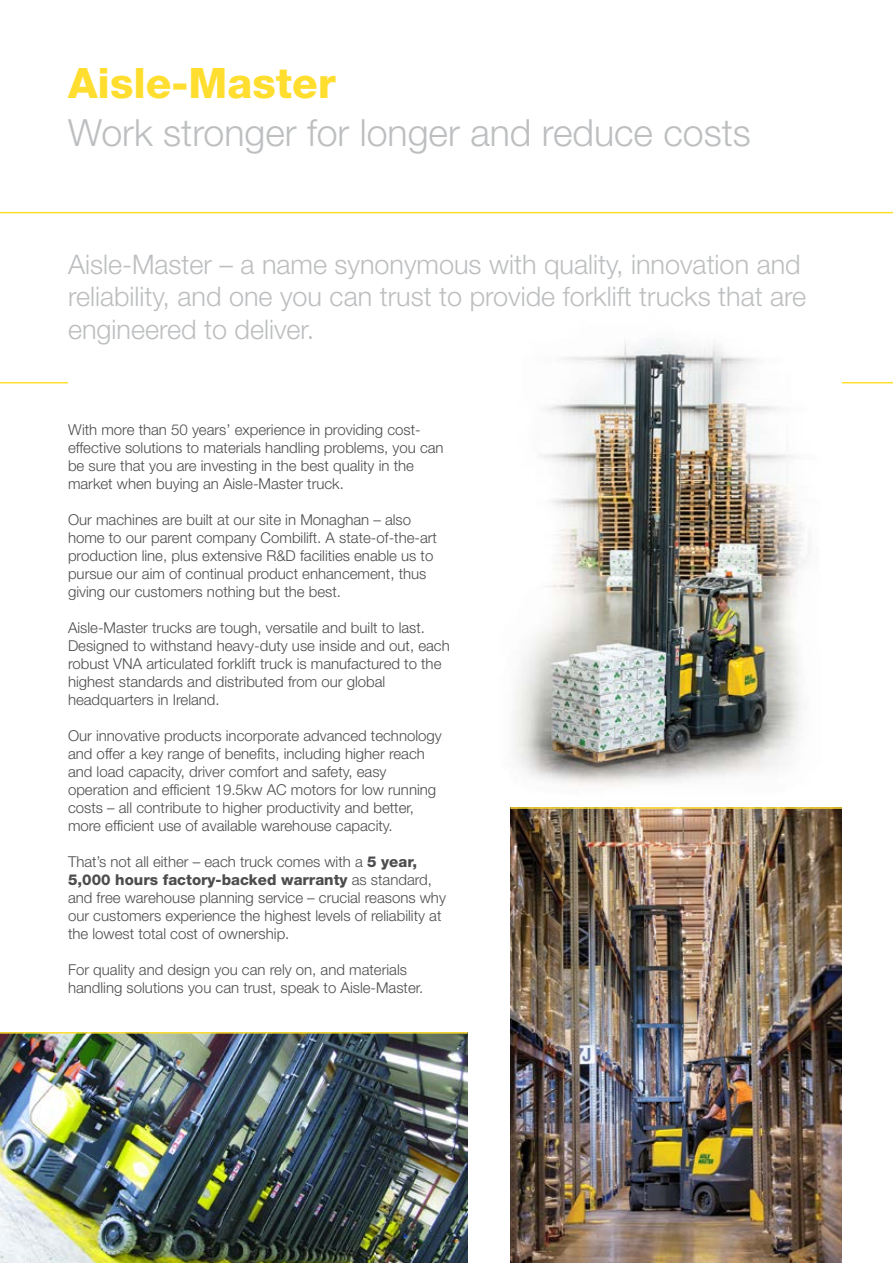
<style>
.page{position:relative;width:893px;height:1263px;background:#fff}
.page>*{position:absolute;margin:0;border:0;box-sizing:border-box;transform-origin:0 0}
.t1{font:800 42px "Helvetica Neue LT Std";color:#ffde2f}
.t2{font:300 37.5px "Helvetica Neue LT Std";color:#bcbec0}
.t3{font:300 27px/32.4px "Helvetica Neue LT Std";color:#bcbec0}
.t4{font:300 15px/18px "Helvetica Neue LT Std";color:#4d4d4f}
.s1{font-weight:800}
</style>
<div class="page">
<img style="left:515px;top:338px;width:363px;height:449px">
<img style="left:0;top:1033px;width:468px;height:230px">
<img style="left:510px;top:809px;width:332px;height:454px">
<hr style="left:0;top:212px;width:893px;height:1px;background:#ffde2f">
<hr style="left:842px;top:382px;width:51px;height:1px;background:#ffde2f">
<hr style="left:0;top:382px;width:68px;height:1px;background:#ffde2f">
<hr style="left:0;top:1032px;width:468px;height:1px;background:#ffde2f">
<hr style="left:510px;top:807px;width:332px;height:2px;background:#ffde2f">
<h1 class="t1" style="left:68px;top:58px;width:269px">Aisle-Master</h1>
<h2 class="t2" style="left:68px;top:110px;width:684px">Work stronger for longer and reduce costs</h2>
<h3 class="t3" style="left:68px;top:247px;width:740px">Aisle-Master – a name synonymous with quality, innovation and reliability, and one you can trust to provide forklift trucks that are engineered to deliver.</h3>
<p class="t4" style="left:68px;top:420px;width:377px">With more than 50 years’ experience in providing cost&shy;effective solutions to materials handling problems, you can be sure that you are investing in the best quality in the market when buying an Aisle-Master truck.</p>
<p class="t4" style="left:68px;top:510px;width:370px">Our machines are built at our site in Monaghan – also home to our parent company Combilift. A state-of-the-art production line, plus extensive R&amp;D facilities enable us to pursue our aim of continual product enhancement, thus giving our customers nothing but the best.</p>
<p class="t4" style="left:68px;top:618px;width:383px">Aisle-Master trucks are tough, versatile and built to last.<br>Designed to withstand heavy-duty use inside and out, each robust VNA articulated forklift truck is manufactured to the highest standards and distributed from our global headquarters in Ireland.</p>
<p class="t4" style="left:68px;top:726px;width:375px">Our innovative products incorporate advanced technology and offer a key range of benefits, including higher reach and load capacity, driver comfort and safety, easy operation and efficient 19.5kw AC motors for low running costs – all contribute to higher productivity and better, more efficient use of available warehouse capacity.</p>
<p class="t4" style="left:68px;top:852px;width:379px">That’s not all either – each truck comes with a <span class="s1">5 year, 5,000 hours factory-backed warranty</span> as standard, and free warehouse planning service – crucial reasons why our customers experience the highest levels of reliability at the lowest total cost of ownership.</p>
<p class="t4" style="left:68px;top:960px;width:357px">For quality and design you can rely on, and materials handling solutions you can trust, speak to Aisle-Master.</p>
</div>
